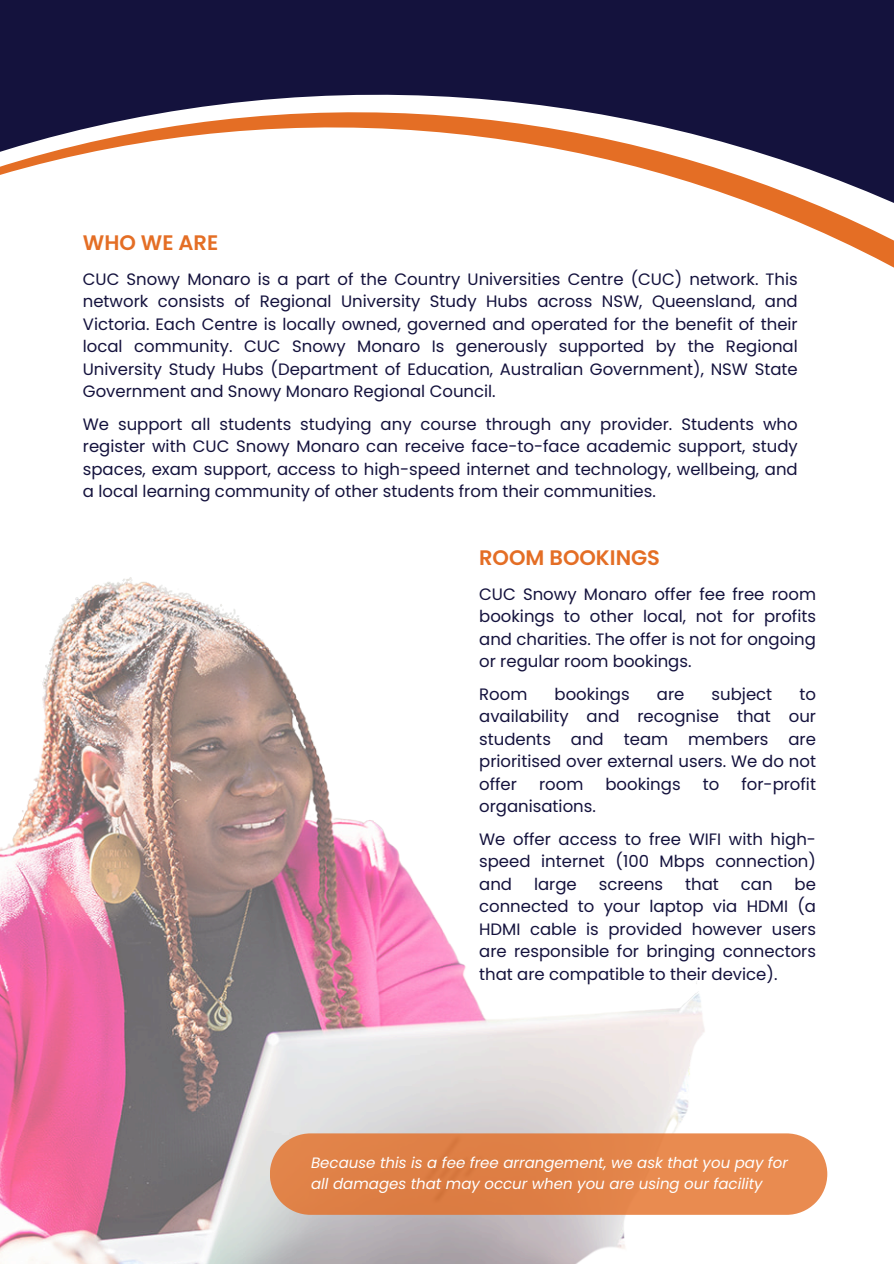
<style>
.page{position:relative;width:894px;height:1264px;background:#fff}
.page>*{position:absolute;margin:0;border:0;box-sizing:border-box;transform-origin:0 0}
.t1{font:600 21px "Poppins";color:#e46e25}
.t2{font:16.5px/22.5px "Poppins";color:#14123d;text-align:justify}
.t3{font:italic 15px "Poppins";color:#fff}
</style>
<div class="page">
<svg style="left:0;top:0;width:893px;height:267px"></svg>
<img style="left:0;top:577px;width:828px;height:686px">
<div style="left:270px;top:1133px;width:556px;height:81px;background:#e18348"></div>
<p class="t1" style="left:83px;top:228px;width:137px">WHO WE ARE</p>
<p class="t2" style="left:83px;top:268px;width:716px">CUC Snowy Monaro is a part of the Country Universities Centre (CUC) network. This network consists of Regional University Study Hubs across NSW, Queensland, and Victoria. Each Centre is locally owned, governed and operated for the benefit of their local community. CUC Snowy Monaro Is generously supported by the Regional University Study Hubs (Department of Education, Australian Government), NSW State Government and Snowy Monaro Regional Council.</p>
<p class="t2" style="left:83px;top:413px;width:716px">We support all students studying any course through any provider. Students who register with CUC Snowy Monaro can receive face-to-face academic support, study spaces, exam support, access to high-speed internet and technology, wellbeing, and a local learning community of other students from their communities.</p>
<p class="t1" style="left:479px;top:542px;width:182px">ROOM BOOKINGS</p>
<h1 class="t2" style="left:479px;top:582px;width:338px">CUC Snowy Monaro offer fee free room bookings to other local, not for profits and charities. The offer is not for ongoing or regular room bookings.</h1>
<p class="t2" style="left:479px;top:682px;width:50px">Room</p>
<p class="t2" style="left:554px;top:682px;width:77px">bookings</p>
<p class="t2" style="left:656px;top:682px;width:29px">are</p>
<p class="t2" style="left:711px;top:682px;width:62px">subject</p>
<p class="t2" style="left:479px;top:682px;width:338px;text-indent:320px">to availability and recognise that our students and team members are prioritised over external users. We do not offer</p>
<p class="t2" style="left:539px;top:772px;width:46px">room</p>
<p class="t2" style="left:605px;top:772px;width:77px">bookings</p>
<p class="t2" style="left:702px;top:772px;width:18px">to</p>
<p class="t2" style="left:741px;top:772px;width:76px">for-profit</p>
<p class="t2" style="left:479px;top:795px;width:118px">organisations.</p>
<p class="t2" style="left:479px;top:827px;width:338px">We offer access to free WIFI with high&shy;speed internet (100 Mbps connection) and</p>
<p class="t2" style="left:479px;top:872px;width:338px;text-indent:315px">be connected to your laptop via HDMI (a HDMI cable is provided however users are responsible for bringing connectors that are compatible to their device).</p>
<p class="t2" style="left:534px;top:872px;width:44px">large</p>
<p class="t2" style="left:598px;top:872px;width:66px">screens</p>
<p class="t2" style="left:685px;top:872px;width:35px">that</p>
<p class="t2" style="left:740px;top:872px;width:33px">can</p>
<h1 class="t3" style="left:311px;top:1152px;width:478px">Because this is a fee free arrangement, we ask that you pay for</h1>
<p class="t3" style="left:311px;top:1172px;width:453px">all damages that may occur when you are using our facility</p>
</div>
